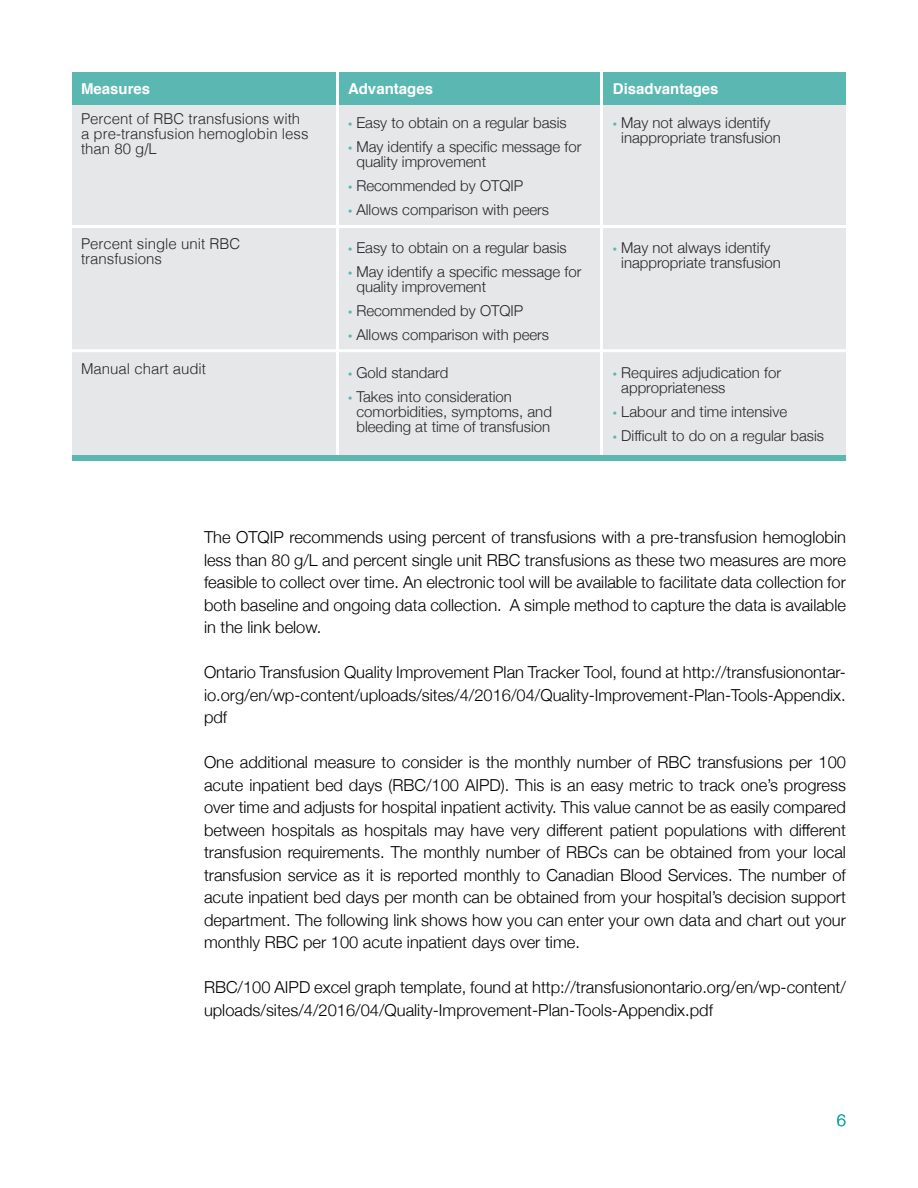
<style>
.page{position:relative;width:918px;height:1188px;background:#fff}
.page>*{position:absolute;margin:0;border:0;box-sizing:border-box;transform-origin:0 0}
.t1{font:300 16.5px/22.5px "Helvetica Neue";color:#000;text-align:justify}
.t2{font:300 16.5px "Helvetica Neue";color:#00a299}
.t3{font:300 15px/15px "Helvetica Neue";color:#282828}
.t4{font:300 15px/15px "Helvetica";color:#282828}
.t5{font:700 15px "Helvetica";color:#fff}
.s1{font-family:"Myriad Pro";font-weight:400;color:#5ab7b2}
</style>
<div class="page">
<div style="left:72px;top:104px;width:774px;height:351px;background:#e6e7e8"></div>
<div style="left:72px;top:72px;width:774px;height:32px;background:#5ab7b2"></div>
<hr style="left:336px;top:72px;width:3px;height:383px;background:#fff">
<hr style="left:600px;top:72px;width:3px;height:383px;background:#fff">
<hr style="left:72px;top:225px;width:774px;height:3px;background:#fff">
<hr style="left:72px;top:349px;width:774px;height:3px;background:#fff">
<div style="left:72px;top:455px;width:774px;height:6px;background:#5ab7b2"></div>
<p class="t5" style="left:81px;top:76px;width:71px">Measures</p>
<p class="t5" style="left:348px;top:76px;width:87px">Advantages</p>
<p class="t5" style="left:613px;top:76px;width:107px">Disadvantages</p>
<p class="t4" style="left:81px;top:110px;width:229px">Percent of RBC transfusions with a pre-transfusion hemoglobin less than 80 g/L</p>
<p class="t3" style="left:348px;top:114px;width:220px"><span class="s1">•</span> Easy to obtain on a regular basis</p>
<p class="t3" style="left:621px;top:114px;width:161px;text-indent:-8px"><span class="s1">•</span> May not always identify inappropriate transfusion</p>
<p class="t3" style="left:356px;top:138px;width:227px;text-indent:-8px"><span class="s1">•</span> May identify a specific message for quality improvement</p>
<p class="t3" style="left:348px;top:177px;width:177px"><span class="s1">•</span> Recommended by OTQIP</p>
<p class="t3" style="left:348px;top:201px;width:203px"><span class="s1">•</span> Allows comparison with peers</p>
<p class="t4" style="left:81px;top:235px;width:161px">Percent single unit RBC transfusions</p>
<p class="t3" style="left:348px;top:239px;width:220px"><span class="s1">•</span> Easy to obtain on a regular basis</p>
<p class="t3" style="left:356px;top:263px;width:227px;text-indent:-8px"><span class="s1">•</span> May identify a specific message for quality improvement</p>
<p class="t3" style="left:348px;top:302px;width:177px"><span class="s1">•</span> Recommended by OTQIP</p>
<p class="t3" style="left:348px;top:326px;width:203px"><span class="s1">•</span> Allows comparison with peers</p>
<p class="t4" style="left:81px;top:360px;width:127px">Manual chart audit</p>
<p class="t3" style="left:348px;top:364px;width:102px"><span class="s1">•</span> Gold standard</p>
<p class="t3" style="left:356px;top:388px;width:197px;text-indent:-8px"><span class="s1">•</span> Takes into consideration comorbidities, symptoms, and bleeding at time of transfusion</p>
<p class="t3" style="left:621px;top:239px;width:161px;text-indent:-8px"><span class="s1">•</span> May not always identify inappropriate transfusion</p>
<p class="t3" style="left:621px;top:364px;width:161px;text-indent:-8px"><span class="s1">•</span> Requires adjudication for appropriateness</p>
<p class="t3" style="left:613px;top:403px;width:176px"><span class="s1">•</span> Labour and time intensive</p>
<p class="t3" style="left:613px;top:427px;width:213px"><span class="s1">•</span> Difficult to do on a regular basis</p>
<p class="t1" style="left:204px;top:525px;width:644px">The OTQIP recommends using percent of transfusions with a pre-transfusion hemoglobin less than 80 g/L and percent single unit RBC transfusions as these two measures are more feasible to collect over time. An electronic tool will be available to facilitate data collection for both baseline and ongoing data collection. A simple method to capture the data is available in the link below.</p>
<p class="t1" style="left:204px;top:660px;width:643px">Ontario Transfusion Quality Improvement Plan Tracker Tool, found at http://transfusionontar&shy;io.org/en/wp-content/uploads/sites/4/2016/04/Quality-Improvement-Plan-Tools-Appendix. pdf</p>
<p class="t1" style="left:204px;top:750px;width:644px">One additional measure to consider is the monthly number of RBC transfusions per 100 acute inpatient bed days (RBC/100 AIPD). This is an easy metric to track one’s progress over time and adjusts for hospital inpatient activity. This value cannot be as easily compared between hospitals as hospitals may have very different patient populations with different transfusion requirements. The monthly number of RBCs can be obtained from your local transfusion service as it is reported monthly to Canadian Blood Services. The number of acute inpatient bed days per month can be obtained from your hospital’s decision support department. The following link shows how you can enter your own data and chart out your monthly RBC per 100 acute inpatient days over time.</p>
<p class="t1" style="left:204px;top:975px;width:644px">RBC/100 AIPD excel graph template, found at http://transfusionontario.org/en/wp-content/ uploads/sites/4/2016/04/Quality-Improvement-Plan-Tools-Appendix.pdf</p>
<p class="t2" style="left:837px;top:1107px;width:11px">6</p>
</div>
